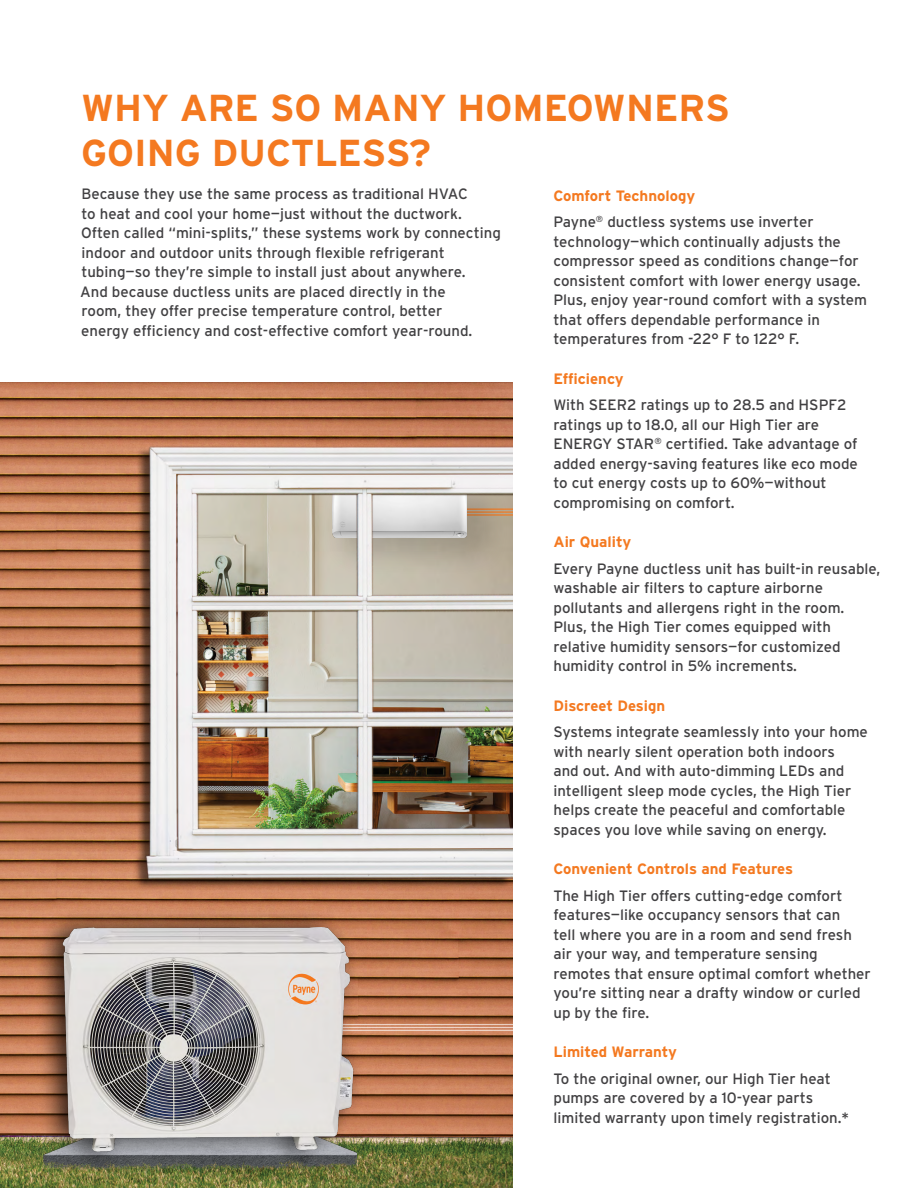
<style>
.page{position:relative;width:918px;height:1188px;background:#fff}
.page>*{position:absolute;margin:0;border:0;box-sizing:border-box;transform-origin:0 0}
.t1{font:700 37.5px/45px "Interstate";color:#f47920}
.t2{font:15px/19.5px "Interstate";color:#414042}
.t3{font:700 15px "Interstate";color:#f47920}
.s1{font-weight:700;color:#f47920}
</style>
<div class="page">
<img style="left:0;top:903px;width:513px;height:285px">
<img style="left:41px;top:1173px;width:316px;height:15px">
<hr style="left:337px;top:1024px;width:176px;height:1px;background:#fff">
<hr style="left:337px;top:1027px;width:176px;height:1px;background:#fff">
<hr style="left:337px;top:1030px;width:176px;height:1px;background:#fff">
<img style="left:0;top:903px;width:392px;height:270px">
<img style="left:0;top:383px;width:513px;height:520px">
<h1 class="t1" style="left:81px;top:85px;width:650px">WHY ARE SO MANY HOMEOWNERS<br>GOING DUCTLESS?</h1>
<p class="t2" style="left:80px;top:184px;width:422px">Because they use the same process as traditional HVAC<br>to heat and cool your home—just without the ductwork.<br>Often called “mini-splits,” these systems work by connecting indoor and outdoor units through flexible refrigerant tubing—so they’re simple to install just about anywhere.<br>And because ductless units are placed directly in the<br>room, they offer precise temperature control, better<br>energy efficiency and cost-effective comfort year-round.</p>
<p class="t2" style="left:554px;top:182px;width:262px;line-height:26.2px"><span class="s1">Comfort Technology<br></span>Payne<sup>®</sup> ductless systems use inverter</p>
<p class="t2" style="left:554px;top:232px;width:315px">technology—which continually adjusts the compressor speed as conditions change—for consistent comfort with lower energy usage.<br>Plus, enjoy year-round comfort with a system that offers dependable performance in temperatures from -22° F to 122° F.</p>
<p class="t3" style="left:554px;top:370px;width:72px">Efficiency</p>
<p class="t2" style="left:554px;top:395px;width:306px">With SEER2 ratings up to 28.5 and HSPF2 ratings up to 18.0, all our High Tier are ENERGY STAR<sup>®</sup> certified. Take advantage of added energy-saving features like eco mode to cut energy costs up to 60%—without compromising on comfort.</p>
<p class="t3" style="left:554px;top:533px;width:79px">Air Quality</p>
<p class="t2" style="left:554px;top:559px;width:328px">Every Payne ductless unit has built-in reusable, washable air filters to capture airborne pollutants and allergens right in the room.<br>Plus, the High Tier comes equipped with relative humidity sensors—for customized humidity control in 5% increments.</p>
<p class="t3" style="left:554px;top:697px;width:113px">Discreet Design</p>
<p class="t2" style="left:554px;top:722px;width:316px">Systems integrate seamlessly into your home with nearly silent operation both indoors<br>and out. And with auto-dimming LEDs and intelligent sleep mode cycles, the High Tier helps create the peaceful and comfortable spaces you love while saving on energy.</p>
<p class="t3" style="left:554px;top:860px;width:241px">Convenient Controls and Features</p>
<p class="t2" style="left:554px;top:886px;width:319px">The High Tier offers cutting-edge comfort features—like occupancy sensors that can<br>tell where you are in a room and send fresh air your way, and temperature sensing remotes that ensure optimal comfort whether you’re sitting near a drafty window or curled up by the fire.</p>
<p class="t3" style="left:554px;top:1043px;width:125px">Limited Warranty</p>
<p class="t2" style="left:554px;top:1069px;width:297px">To the original owner, our High Tier heat pumps are covered by a 10-year parts limited warranty upon timely registration.*</p>
</div>
